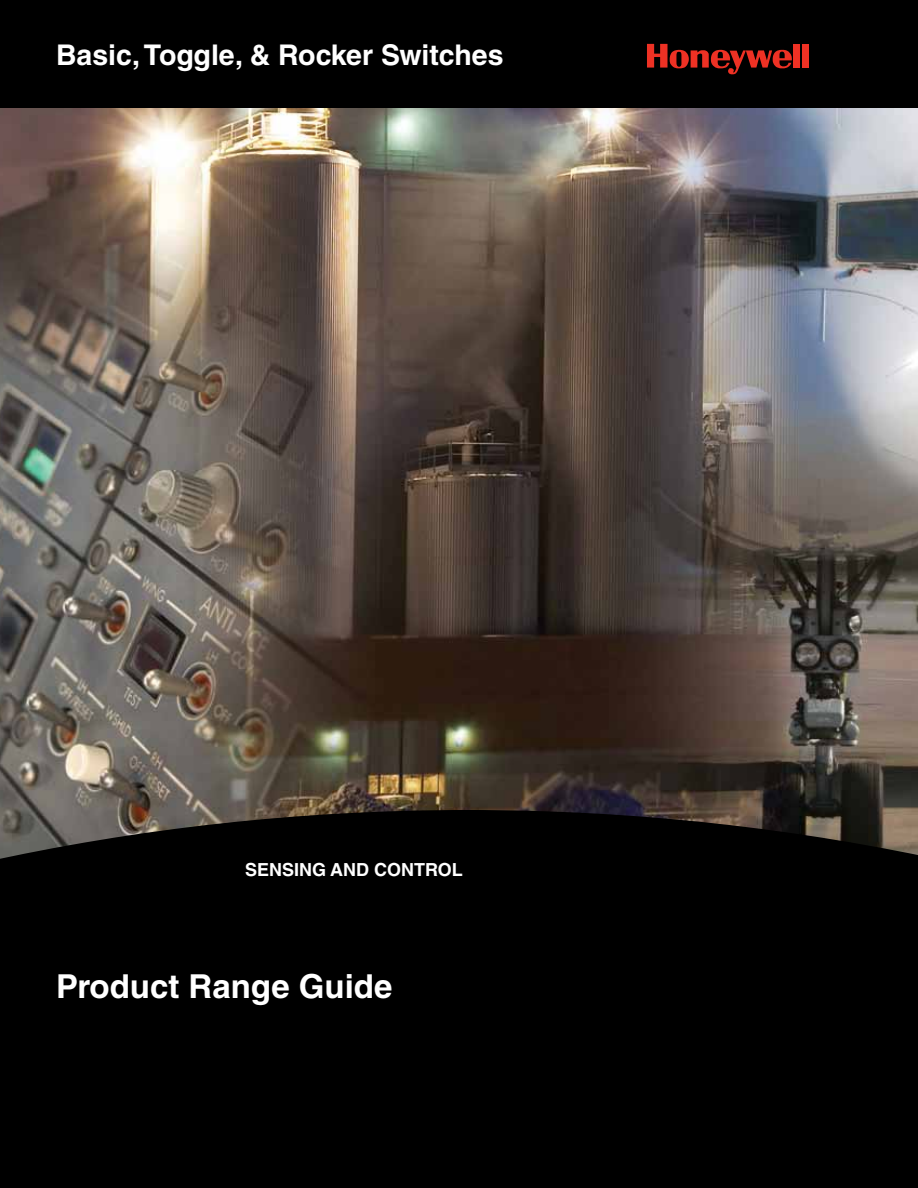
<style>
.page{position:relative;width:918px;height:1188px;background:#fff}
.page>*{position:absolute;margin:0;border:0;box-sizing:border-box;transform-origin:0 0}
.t1{font:700 33px "Helvetica LT Std";color:#fff}
.t2{font:700 28.5px "Helvetica LT Std";color:#fff}
.t3{font:700 18px "Helvetica LT Std";color:#fff}
</style>
<div class="page">
<img style="left:0;top:108px;width:918px;height:702px">
<div style="left:0;top:810px;width:918px;height:378px;background:#000"></div>
<div style="left:0;top:0;width:918px;height:108px;background:#000"></div>
<div style="left:794px;top:44px;width:6px;height:24px;background:#ee3124"></div>
<div style="left:803px;top:44px;width:6px;height:24px;background:#ee3124"></div>
<svg style="left:647px;top:44px;width:145px;height:30px"></svg>
<p class="t2" style="left:56px;top:37px;width:449px">Basic, Toggle, &amp; Rocker Switches</p>
<p class="t3" style="left:245px;top:859px;width:219px">SENSING AND CONTROL</p>
<p class="t1" style="left:56px;top:966px;width:338px">Product Range Guide</p>
</div>
